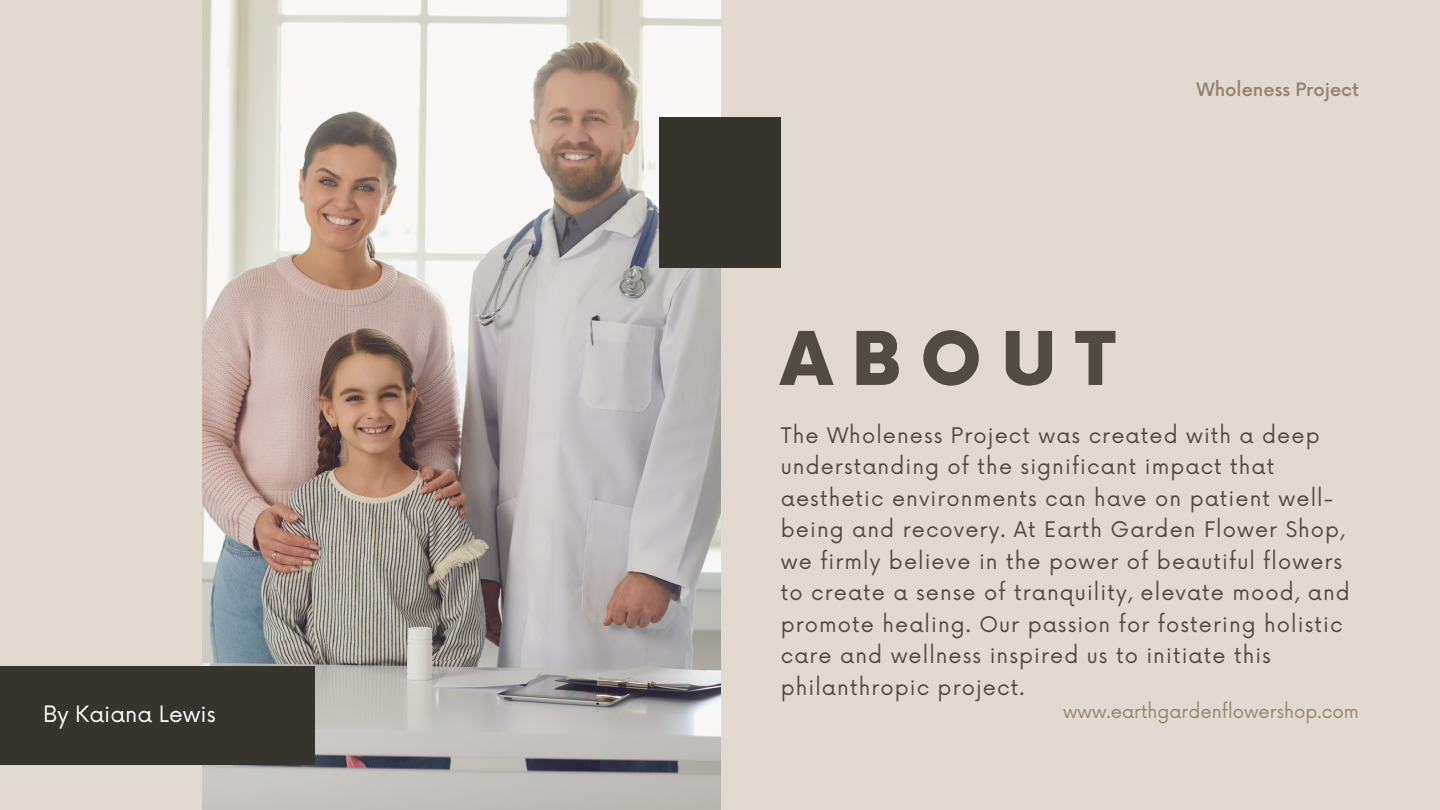
<style>
.page{position:relative;width:1440px;height:810px;background:#e2d9d1}
.page>*{position:absolute;margin:0;border:0;box-sizing:border-box;transform-origin:0 0}
.t1{font:900 72px "Now";letter-spacing:.27em;color:#514b41}
.t2{font:22px "Now";color:#fff}
.t3{font:21px/31.5px "Now";letter-spacing:.05em;color:#514b41}
.t4{font:18px "Now";color:#95846f}
.t5{font:500 18px "Now";color:#95846f}
</style>
<div class="page">
<img style="left:203px;top:0;width:517px;height:810px">
<div style="left:659px;top:118px;width:122px;height:150px;background:#37342d"></div>
<div style="left:0;top:666px;width:315px;height:99px;background:#37342d"></div>
<p class="t5" style="left:1196px;top:80px;width:164px">Wholeness Project</p>
<p class="t1" style="left:781px;top:320px;width:335px">ABOUT</p>
<p class="t3" style="left:781px;top:420px;width:571px">The Wholeness Project was created with a deep understanding of the significant impact that aesthetic environments can have on patient well&shy;being and recovery. At Earth Garden Flower Shop, we firmly believe in the power of beautiful flowers to create a sense of tranquility, elevate mood, and promote healing. Our passion for fostering holistic care and wellness inspired us to initiate this philanthropic project.</p>
<p class="t2" style="left:43px;top:702px;width:174px">By Kaiana Lewis</p>
<p class="t4" style="left:1063px;top:702px;width:297px">www.earthgardenflowershop.com</p>
</div>
